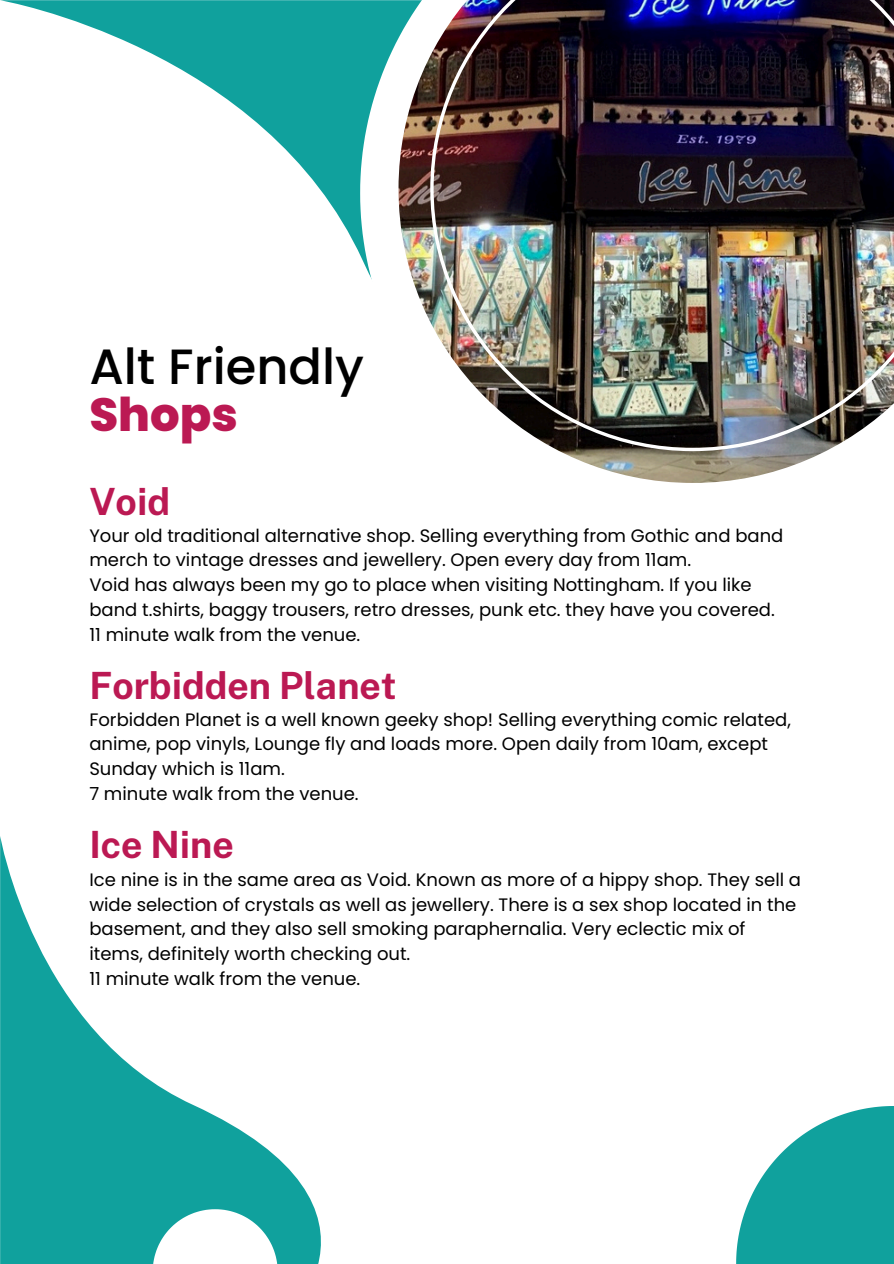
<style>
.page{position:relative;width:894px;height:1264px;background:#fff}
.page>*{position:absolute;margin:0;border:0;box-sizing:border-box;transform-origin:0 0}
.t1{font:500 49.5px "Poppins";color:#000}
.t2{font:800 46.5px "Poppins";color:#bb1953}
.t3{font:700 37.5px "Public Sans";color:#bb1953}
.t4{font:18px/24.8px "Poppins";color:#000}
</style>
<div class="page">
<svg style="left:0;top:0;width:360px;height:255px"></svg>
<svg style="left:0;top:836px;width:321px;height:427px"></svg>
<svg style="left:360px;top:0;width:38px;height:280px"></svg>
<img style="left:398px;top:0;width:428px;height:483px">
<img style="left:430px;top:0;width:463px;height:451px">
<svg style="left:153px;top:1209px;width:124px;height:54px"></svg>
<svg style="left:736px;top:1106px;width:157px;height:157px"></svg>
<p class="t1" style="left:89px;top:332px;width:276px">Alt Friendly</p>
<h1 class="t2" style="left:89px;top:382px;width:150px">Shops</h1>
<h2 class="t3" style="left:89px;top:480px;width:82px">Void</h2>
<p class="t4" style="left:89px;top:523px;width:695px">Your old traditional alternative shop. Selling everything from Gothic and band merch to vintage dresses and jewellery. Open every day from 11am.</p>
<p class="t4" style="left:89px;top:572px;width:686px">Void has always been my go to place when visiting Nottingham. If you like band t.shirts, baggy trousers, retro dresses, punk etc. they have you covered.</p>
<p class="t4" style="left:89px;top:622px;width:272px">11 minute walk from the venue.</p>
<p class="t3" style="left:89px;top:663px;width:309px">Forbidden Planet</p>
<p class="t4" style="left:89px;top:706px;width:702px">Forbidden Planet is a well known geeky shop! Selling everything comic related, anime, pop vinyls, Lounge fly and loads more. Open daily from 10am, except<br>Sunday which is 11am.</p>
<h2 class="t4" style="left:89px;top:781px;width:271px">7 minute walk from the venue.</h2>
<p class="t3" style="left:89px;top:822px;width:146px">Ice Nine</p>
<p class="t4" style="left:89px;top:867px;width:713px">Ice nine is in the same area as Void. Known as more of a hippy shop. They sell a wide selection of crystals as well as jewellery. There is a sex shop located in the basement, and they also sell smoking paraphernalia. Very eclectic mix of items, definitely worth checking out.</p>
<h2 class="t4" style="left:89px;top:966px;width:272px">11 minute walk from the venue.</h2>
</div>
